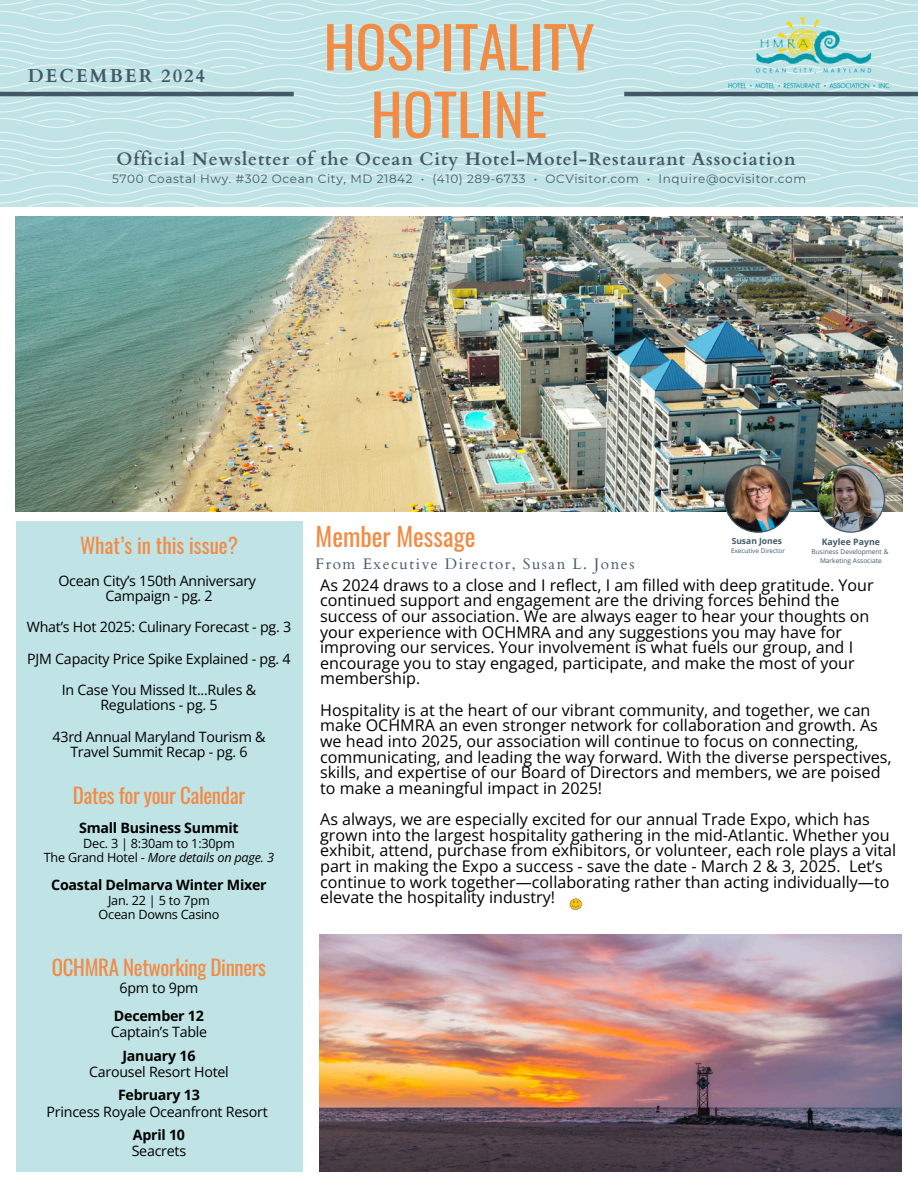
<style>
.page{position:relative;width:918px;height:1188px;background:#fff}
.page>*{position:absolute;margin:0;border:0;box-sizing:border-box;transform-origin:0 0}
.t1{font:57.15px/67.5px "Oswald";color:#f28b43;text-align:center}
.t2{font:25.5px "Oswald";color:#f28b43}
.t3{font:21px "Oswald";letter-spacing:-.015em;color:#f28b43}
.t4{font:700 18.75px "Cardo";letter-spacing:.1em;color:#435967}
.t5{font:700 18px "Cardo";letter-spacing:.05em;color:#435967}
.t6{font:16.05px/15.6px "Open Sans";color:#000}
.t7{font:15.3px "Cardo";letter-spacing:.1em;color:#435967}
.t8{font:14.25px/15.5px "Open Sans";letter-spacing:-.015em;color:#000;text-align:center}
.t9{font:700 14.25px "Open Sans";letter-spacing:-.015em;color:#000}
.t10{font:12.6px "Open Sans";letter-spacing:-.015em;color:#000}
.t11{font:italic 12.6px "Open Sans";letter-spacing:-.015em;color:#000}
.t12{font:12px "Montserrat";letter-spacing:.05em;color:#435967}
.t13{font:700 8.85px "Open Sans";color:#435967}
.t14{font:700 8.55px "Open Sans";color:#435967}
.t15{font:6.6px "Open Sans";color:#435967}
.t16{font:6.45px "Open Sans";color:#435967}
.s1{font-style:normal}
</style>
<div class="page">
<svg style="left:0;top:0;width:918px;height:207px;background:#c4e5e7"></svg>
<hr style="left:0;top:92px;width:294px;height:4px;background:#435967">
<hr style="left:624px;top:92px;width:294px;height:4px;background:#435967">
<img style="left:16px;top:217px;width:886px;height:294px">
<div style="left:16px;top:521px;width:286px;height:651px;background:#c0e3e6"></div>
<img style="left:729px;top:17px;width:162px;height:72px">
<img style="left:724px;top:464px;width:68px;height:69px">
<img style="left:817px;top:464px;width:68px;height:69px">
<img style="left:320px;top:935px;width:582px;height:237px">
<svg style="left:569px;top:899px;width:13px;height:11px"></svg>
<h5 class="t1" style="left:324px;top:11px;width:272px">HOSPITALITY<br>HOTLINE</h5>
<p class="t5" style="left:117px;top:147px;width:680px">Official Newsletter of the Ocean City Hotel-Motel-Restaurant Association</p>
<p class="t12" style="left:112px;top:171px;width:695px">5700 Coastal Hwy. #302 Ocean City, MD 21842 • (410) 289-6733 • OCVisitor.com • Inquire@ocvisitor.com</p>
<p class="t4" style="left:28px;top:64px;width:179px">DECEMBER 2024</p>
<p class="t3" style="left:80px;top:529px;width:159px">What’s in this issue?</p>
<p class="t2" style="left:316px;top:517px;width:161px">Member Message</p>
<p class="t13" style="left:822px;top:535px;width:60px">Kaylee Payne</p>
<p class="t15" style="left:812px;top:547px;width:78px">Business Development &amp;</p>
<h1 class="t15" style="left:820px;top:556px;width:63px">Marketing Associate</h1>
<p class="t6" style="left:320px;top:577px;width:555px">As 2024 draws to a close and I reflect, I am filled with deep gratitude. Your continued support and engagement are the driving forces behind the success of our association. We are always eager to hear your thoughts on your experience with OCHMRA and any suggestions you may have for improving our services. Your involvement is what fuels our group, and I encourage you to stay engaged, participate, and make the most of your membership.</p>
<p class="t6" style="left:320px;top:702px;width:573px">Hospitality is at the heart of our vibrant community, and together, we can make OCHMRA an even stronger network for collaboration and growth. As we head into 2025, our association will continue to focus on connecting, communicating, and leading the way forward. With the diverse perspectives, skills, and expertise of our Board of Directors and members, we are poised to make a meaningful impact in 2025!</p>
<p class="t6" style="left:320px;top:811px;width:578px">As always, we are especially excited for our annual Trade Expo, which has grown into the largest hospitality gathering in the mid-Atlantic. Whether you exhibit, attend, purchase from exhibitors, or volunteer, each role plays a vital part in making the Expo a success - save the date - March 2 &amp; 3, 2025. Let’s continue to work together—collaborating rather than acting individually—to elevate the hospitality industry!</p>
<p class="t14" style="left:732px;top:535px;width:52px">Susan Jones</p>
<p class="t16" style="left:731px;top:547px;width:55px">Executive Director</p>
<p class="t7" style="left:316px;top:554px;width:320px">From Executive Director, Susan L. Jones</p>
<p class="t8" style="left:58px;top:572px;width:199px">Ocean City’s 150th Anniversary</p>
<p class="t8" style="left:105px;top:588px;width:109px">Campaign - pg. 2</p>
<h3 class="t8" style="left:27px;top:619px;width:266px">What’s Hot 2025: Culinary Forecast - pg. 3</h3>
<p class="t8" style="left:27px;top:650px;width:265px">PJM Capacity Price Spike Explained - pg. 4</p>
<p class="t8" style="left:62px;top:682px;width:196px">In Case You Missed It...Rules &amp;<br>Regulations - pg. 5</p>
<p class="t8" style="left:53px;top:728px;width:214px">43rd Annual Maryland Tourism &amp;<br>Travel Summit Recap - pg. 6</p>
<p class="t3" style="left:73px;top:779px;width:174px">Dates for your Calendar</p>
<p class="t9" style="left:79px;top:818px;width:161px">Small Business Summit</p>
<h3 class="t10" style="left:83px;top:834px;width:153px">Dec. 3 | 8:30am to 1:30pm</h3>
<p class="t11" style="left:44px;top:849px;width:232px"><span class="s1">The Grand Hotel -</span> More details on page. 3</p>
<p class="t9" style="left:51px;top:875px;width:217px">Coastal Delmarva Winter Mixer</p>
<p class="t10" style="left:108px;top:891px;width:103px">Jan. 22 | 5 to 7pm</p>
<p class="t10" style="left:99px;top:906px;width:122px">Ocean Downs Casino</p>
<p class="t3" style="left:52px;top:951px;width:216px">OCHMRA Networking Dinners</p>
<p class="t8" style="left:119px;top:980px;width:80px">6pm to 9pm</p>
<p class="t9" style="left:114px;top:1006px;width:92px">December 12</p>
<h3 class="t8" style="left:111px;top:1024px;width:98px">Captain’s Table</h3>
<p class="t9" style="left:122px;top:1045px;width:75px">January 16</p>
<p class="t8" style="left:89px;top:1064px;width:141px">Carousel Resort Hotel</p>
<p class="t9" style="left:118px;top:1085px;width:83px">February 13</p>
<p class="t8" style="left:47px;top:1103px;width:223px">Princess Royale Oceanfront Resort</p>
<p class="t9" style="left:133px;top:1125px;width:54px">April 10</p>
<p class="t8" style="left:132px;top:1143px;width:56px">Seacrets</p>
</div>
